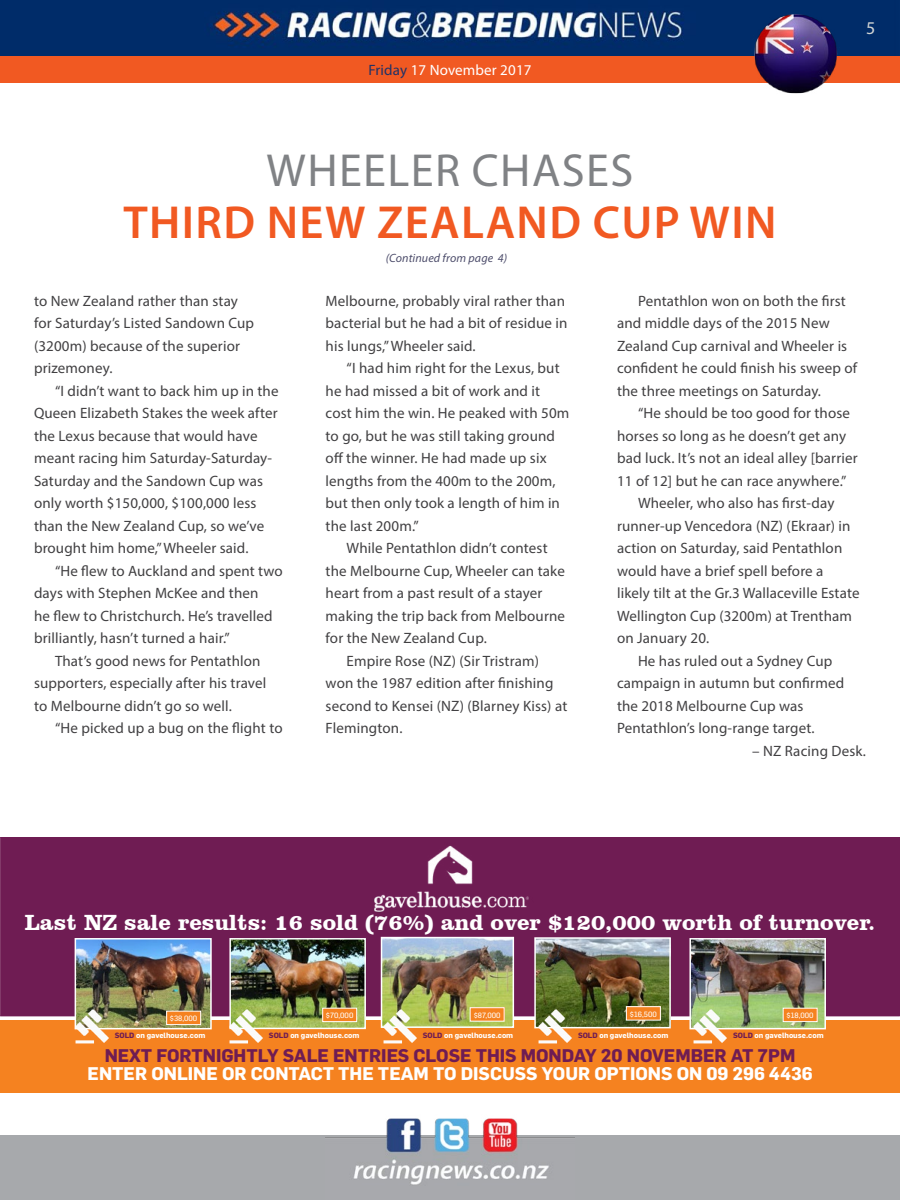
<style>
.page{position:relative;width:900px;height:1200px;background:#fff}
.page>*{position:absolute;margin:0;border:0;box-sizing:border-box;transform-origin:0 0}
.t1{font:600 46.5px "Myriad Pro";letter-spacing:.03em;color:#f15922}
.t2{font:46.5px "Myriad Pro";letter-spacing:.03em;color:#808285}
.t3{font:700 22.5px "Clarendon BT";color:#fff}
.t4{font:700 18px "Flama";color:#fff}
.t5{font:700 18px "Flama";color:#6f1c53}
.t6{font:18px "Myriad Pro";color:#d1d4d4}
.t7{font:15px/22.5px "Myriad Pro";letter-spacing:.01em;color:#414042}
.t8{font:15px "Myriad Pro";letter-spacing:.01em;color:#fff}
.t9{font:italic 12px "Myriad Pro";letter-spacing:.01em;color:#4d4d6b}
.t10{font:700 7.5px "Flama";color:#fff}
.t11{font:7.5px "Flama Basic";color:#fff}
.s1{color:#203267}
.s2{color:#6f1c53}
</style>
<div class="page">
<div style="left:0;top:1136px;width:900px;height:64px;background:#a7a9ac"></div>
<img style="left:325px;top:1118px;width:250px;height:67px">
<div style="left:0;top:56px;width:900px;height:27px;background:#f15922"></div>
<img style="left:0;top:0;width:900px;height:56px">
<img style="left:752px;top:12px;width:88px;height:82px">
<div style="left:1px;top:838px;width:898px;height:178px;background:#6f1c53"></div>
<div style="left:0;top:1020px;width:900px;height:73px;background:#f58220"></div>
<img style="left:692px;top:941px;width:131px;height:85px">
<div style="left:689px;top:938px;width:137px;height:91px;border:2px solid #fff"></div>
<img style="left:78px;top:941px;width:131px;height:85px">
<div style="left:75px;top:938px;width:137px;height:91px;border:2px solid #fff"></div>
<img style="left:232px;top:941px;width:131px;height:85px">
<div style="left:229px;top:938px;width:137px;height:91px;border:2px solid #fff"></div>
<img style="left:75px;top:1008px;width:36px;height:36px">
<img style="left:229px;top:1008px;width:36px;height:36px">
<img style="left:693px;top:1008px;width:36px;height:36px">
<div style="left:323px;top:1008px;width:34px;height:14px;background:#f58220"></div>
<div style="left:322px;top:1008px;width:35px;height:14px;border:1px solid #fff"></div>
<img style="left:537px;top:940px;width:131px;height:85px">
<div style="left:534px;top:937px;width:137px;height:91px;border:2px solid #fff"></div>
<div style="left:626px;top:1007px;width:34px;height:13px;background:#f58220"></div>
<div style="left:626px;top:1006px;width:35px;height:15px;border:1px solid #fff"></div>
<div style="left:167px;top:1011px;width:34px;height:14px;background:#f58220"></div>
<div style="left:166px;top:1011px;width:35px;height:14px;border:1px solid #fff"></div>
<div style="left:783px;top:1008px;width:34px;height:14px;background:#f58220"></div>
<div style="left:783px;top:1008px;width:35px;height:14px;border:1px solid #fff"></div>
<img style="left:384px;top:940px;width:127px;height:85px">
<div style="left:381px;top:937px;width:133px;height:91px;border:2px solid #fff"></div>
<div style="left:470px;top:1008px;width:34px;height:13px;background:#f58220"></div>
<div style="left:470px;top:1007px;width:35px;height:15px;border:1px solid #fff"></div>
<img style="left:374px;top:845px;width:155px;height:67px">
<img style="left:383px;top:1008px;width:36px;height:36px">
<img style="left:538px;top:1008px;width:36px;height:36px">
<p class="t8" style="left:368px;top:61px;width:165px"><span class="s1">Friday</span> 17 November 2017</p>
<h1 class="t2" style="left:267px;top:142px;width:234px">Wheeler chas</h1>
<h1 class="t2" style="left:586px;top:142px;width:44px">es</h1>
<h1 class="t1" style="left:123px;top:193px;width:395px">THIRD NEW ZEALAND</h1>
<h1 class="t1" style="left:593px;top:193px;width:126px">CUP WIN</h1>
<p class="t9" style="left:386px;top:250px;width:123px">(Continued from page 4)</p>
<p class="t6" style="left:866px;top:17px;width:11px">5</p>
<p class="t7" style="left:34px;top:289px;width:222px">to New Zealand rather than stay for Saturday’s Listed Sandown Cup (3200m) because of the superior prizemoney.</p>
<p class="t7" style="left:34px;top:379px;width:246px;text-indent:21px">“I didn’t want to back him up in the Queen Elizabeth Stakes the week after the Lexus because that would have meant racing him Saturday-Saturday-Saturday and the Sandown Cup was only worth $150,000, $100,000 less than the New Zealand Cup, so we’ve brought him home,” Wheeler said.</p>
<p class="t7" style="left:34px;top:559px;width:250px;text-indent:21px">“He flew to Auckland and spent two days with Stephen McKee and then<br>he flew to Christchurch. He’s travelled brilliantly, hasn’t turned a hair.”</p>
<p class="t7" style="left:34px;top:649px;width:234px;text-indent:21px">That’s good news for Pentathlon supporters, especially after his travel to Melbourne didn’t go so well.</p>
<p class="t7" style="left:55px;top:717px;width:229px">“He picked up a bug on the flight to</p>
<p class="t7" style="left:326px;top:289px;width:243px">Melbourne, probably viral rather than bacterial but he had a bit of residue in his lungs,” Wheeler said.</p>
<p class="t7" style="left:326px;top:357px;width:245px;text-indent:21px">“I had him right for the Lexus, but he had missed a bit of work and it cost him the win. He peaked with 50m to go, but he was still taking ground off the winner. He had made up six lengths from the 400m to the 200m, but then only took a length of him in the last 200m.”</p>
<p class="t7" style="left:347px;top:537px;width:203px">While Pentathlon didn’t contest</p>
<p class="t7" style="left:326px;top:559px;width:241px">the Melbourne Cup, Wheeler can take</p>
<p class="t7" style="left:326px;top:582px;width:218px">heart from a past result of a stayer</p>
<p class="t7" style="left:326px;top:604px;width:241px">making the trip back from Melbourne</p>
<p class="t7" style="left:326px;top:627px;width:163px">for the New Zealand Cup.</p>
<p class="t7" style="left:347px;top:649px;width:194px">Empire Rose (NZ) (Sir Tristram)</p>
<p class="t7" style="left:326px;top:672px;width:229px">won the 1987 edition after finishing</p>
<p class="t7" style="left:326px;top:694px;width:243px">second to Kensei (NZ) (Blarney Kiss) at</p>
<p class="t7" style="left:326px;top:717px;width:78px">Flemington.</p>
<p class="t7" style="left:617px;top:289px;width:242px;text-indent:21px">Pentathlon won on both the first and middle days of the 2015 New Zealand Cup carnival and Wheeler is confident he could finish his sweep of the three meetings on Saturday.</p>
<p class="t7" style="left:638px;top:402px;width:214px">“He should be too good for those</p>
<p class="t7" style="left:617px;top:424px;width:231px">horses so long as he doesn’t get any</p>
<p class="t7" style="left:617px;top:447px;width:242px">bad luck. It’s not an ideal alley [barrier</p>
<p class="t7" style="left:617px;top:469px;width:231px">11 of 12] but he can race anywhere.”</p>
<p class="t7" style="left:638px;top:492px;width:198px">Wheeler, who also has first-day</p>
<p class="t7" style="left:617px;top:514px;width:235px">runner-up Vencedora (NZ) (Ekraar) in</p>
<p class="t7" style="left:617px;top:537px;width:227px">action on Saturday, said Pentathlon</p>
<p class="t7" style="left:617px;top:559px;width:208px">would have a brief spell before a</p>
<p class="t7" style="left:617px;top:582px;width:244px">likely tilt at the Gr.3 Wallaceville Estate</p>
<p class="t7" style="left:617px;top:604px;width:237px">Wellington Cup (3200m) at Trentham</p>
<p class="t7" style="left:617px;top:627px;width:94px">on January 20.</p>
<p class="t7" style="left:638px;top:649px;width:196px">He has ruled out a Sydney Cup</p>
<p class="t7" style="left:617px;top:672px;width:229px">campaign in autumn but confirmed</p>
<p class="t7" style="left:617px;top:694px;width:188px">the 2018 Melbourne Cup was</p>
<p class="t7" style="left:617px;top:717px;width:199px">Pentathlon’s long-range target.</p>
<p class="t7" style="left:752px;top:739px;width:115px">– NZ Racing Desk.</p>
<h2 class="t3" style="left:25px;top:908px;width:852px">Last NZ sale results: 16 sold (76%) and over $120,000 worth of turnover.</h2>
<p class="t11" style="left:326px;top:1011px;width:29px">$70,000</p>
<p class="t11" style="left:630px;top:1009px;width:28px">$16,500</p>
<p class="t11" style="left:474px;top:1010px;width:28px">$87,000</p>
<p class="t11" style="left:787px;top:1011px;width:29px">$18,000</p>
<p class="t10" style="left:423px;top:1030px;width:92px"><span class="s2">SOLD</span> on gavelhouse.com</p>
<p class="t10" style="left:578px;top:1030px;width:92px"><span class="s2">SOLD</span> on gavelhouse.com</p>
<p class="t11" style="left:170px;top:1014px;width:29px">$38,000</p>
<p class="t10" style="left:115px;top:1030px;width:92px"><span class="s2">SOLD</span> on gavelhouse.com</p>
<p class="t10" style="left:269px;top:1030px;width:92px"><span class="s2">SOLD</span> on gavelhouse.com</p>
<p class="t10" style="left:733px;top:1030px;width:92px"><span class="s2">SOLD</span> on gavelhouse.com</p>
<p class="t5" style="left:105px;top:1043px;width:692px">NEXT FORTNIGHTLY SALE ENTRIES CLOSE THIS MONDAY 20 NOVEMBER AT 7PM</p>
<p class="t4" style="left:88px;top:1061px;width:727px">ENTER ONLINE OR CONTACT THE TEAM TO DISCUSS YOUR OPTIONS ON 09 296 4436</p>
</div>
